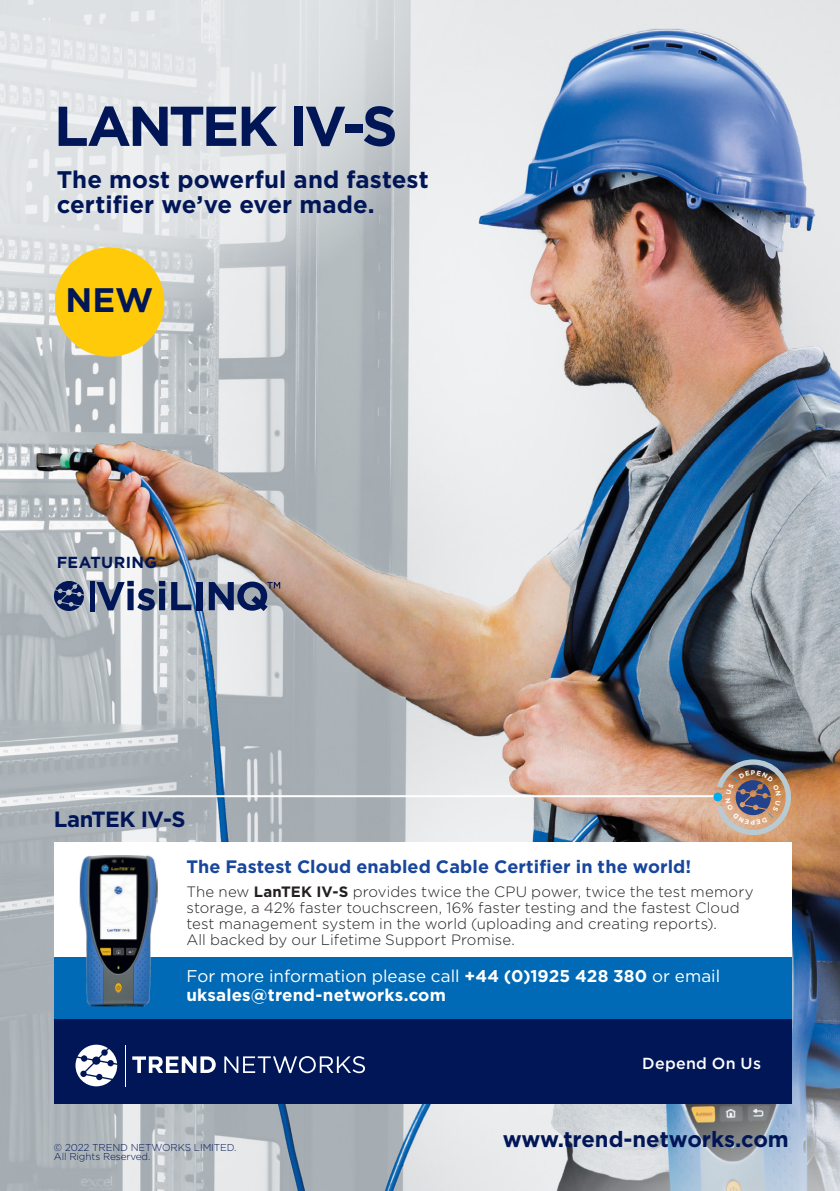
<style>
.page{position:relative;width:840px;height:1191px;background:#fff}
.page>*{position:absolute;margin:0;border:0;box-sizing:border-box;transform-origin:0 0}
.t1{font:700 56px "Gotham";letter-spacing:-.06em;color:#011657}
.t2{font:700 34px "Gotham";color:#011657}
.t3{font:700 24px/25.2px "Gotham";letter-spacing:.005em;color:#011657}
.t4{font:700 22px "Gotham";letter-spacing:-.01em;color:#011657}
.t5{font:700 18px "Gotham";letter-spacing:.005em;color:#18469d}
.t6{font:700 17px/19.2px "Gotham";letter-spacing:.01em;color:#fff}
.t7{font:500 16px "Gotham";letter-spacing:.02em;color:#fff}
.t8{font:700 16px "Gotham";letter-spacing:.025em;color:#011657}
.t9{font:300 15px/16.2px "Gotham";letter-spacing:.01em;color:#231f20}
.t10{font:300 10px/9.6px "Gotham";letter-spacing:-.01em;color:#011657}
.s1{font-weight:700}
.s2{font-weight:400}
</style>
<div class="page">
<img style="left:0;top:0;width:839px;height:1191px">
<svg style="left:0;top:0;width:497px;height:360px;background:#d9dcde"></svg>
<div style="left:55px;top:247px;width:109px;height:110px;background:#feca0a;border-radius:50%"></div>
<svg style="left:54px;top:581px;width:30px;height:30px"></svg>
<div style="left:90px;top:581px;width:5px;height:30px;background:#011657"></div>
<svg style="left:96px;top:581px;width:69px;height:29px"></svg>
<svg style="left:171px;top:582px;width:20px;height:28px"></svg>
<div style="left:196px;top:582px;width:6px;height:28px;background:#011657"></div>
<svg style="left:209px;top:581px;width:71px;height:30px;background:#606b8a"></svg>
<div style="left:54px;top:957px;width:737px;height:62px;background:#016ab6"></div>
<div style="left:54px;top:842px;width:737px;height:115px;background:#fff"></div>
<hr style="left:75px;top:795px;width:644px;height:2px;background:#fff">
<svg style="left:389px;top:1032px;width:450px;height:159px;background:#b4bfca"></svg>
<img style="left:79px;top:855px;width:79px;height:151px">
<div style="left:54px;top:1018px;width:737px;height:85px;background:#011657"></div>
<svg style="left:75px;top:1044px;width:42px;height:42px"></svg>
<hr style="left:125px;top:1044px;width:1px;height:42px;background:#fff">
<svg style="left:132px;top:1056px;width:84px;height:17px"></svg>
<svg style="left:224px;top:1056px;width:141px;height:17px"></svg>
<svg style="left:713px;top:792px;width:8px;height:9px"></svg>
<img style="left:716px;top:759px;width:74px;height:76px">
<p class="t1" style="left:54px;top:89px;width:345px">LANTEK IV-S</p>
<p class="t3" style="left:57px;top:167px;width:373px">The most powerful and fastest certifier we’ve ever made.</p>
<p class="t2" style="left:66px;top:278px;width:89px">NEW</p>
<p class="t8" style="left:57px;top:551px;width:102px">FEATURING</p>
<p class="t4" style="left:54px;top:804px;width:133px">LanTEK IV-S</p>
<p class="t5" style="left:186px;top:854px;width:506px">The Fastest Cloud enabled Cable Certifier in the world!</p>
<p class="t9" style="left:186px;top:883px;width:568px">The new <span class="s1">LanTEK IV-S</span> provides twice the CPU power, twice the test memory storage, a 42% faster touchscreen, 16% faster testing and the fastest Cloud test management system in the world (uploading and creating reports).<br>All backed by our Lifetime Support Promise.</p>
<p class="t6" style="left:186px;top:966px;width:535px"><span class="s2">For more information please call</span> +44 (0)1925 428 380 <span class="s2">or email </span>uksales@trend-networks.com</p>
<p class="t10" style="left:54px;top:1142px;width:184px">© 2022 TREND NETWORKS LIMITED.<br>All Rights Reserved.</p>
<p class="t7" style="left:641px;top:1053px;width:120px">Depend On Us</p>
<p class="t4" style="left:502px;top:1124px;width:287px">www.trend-networks.com</p>
</div>
